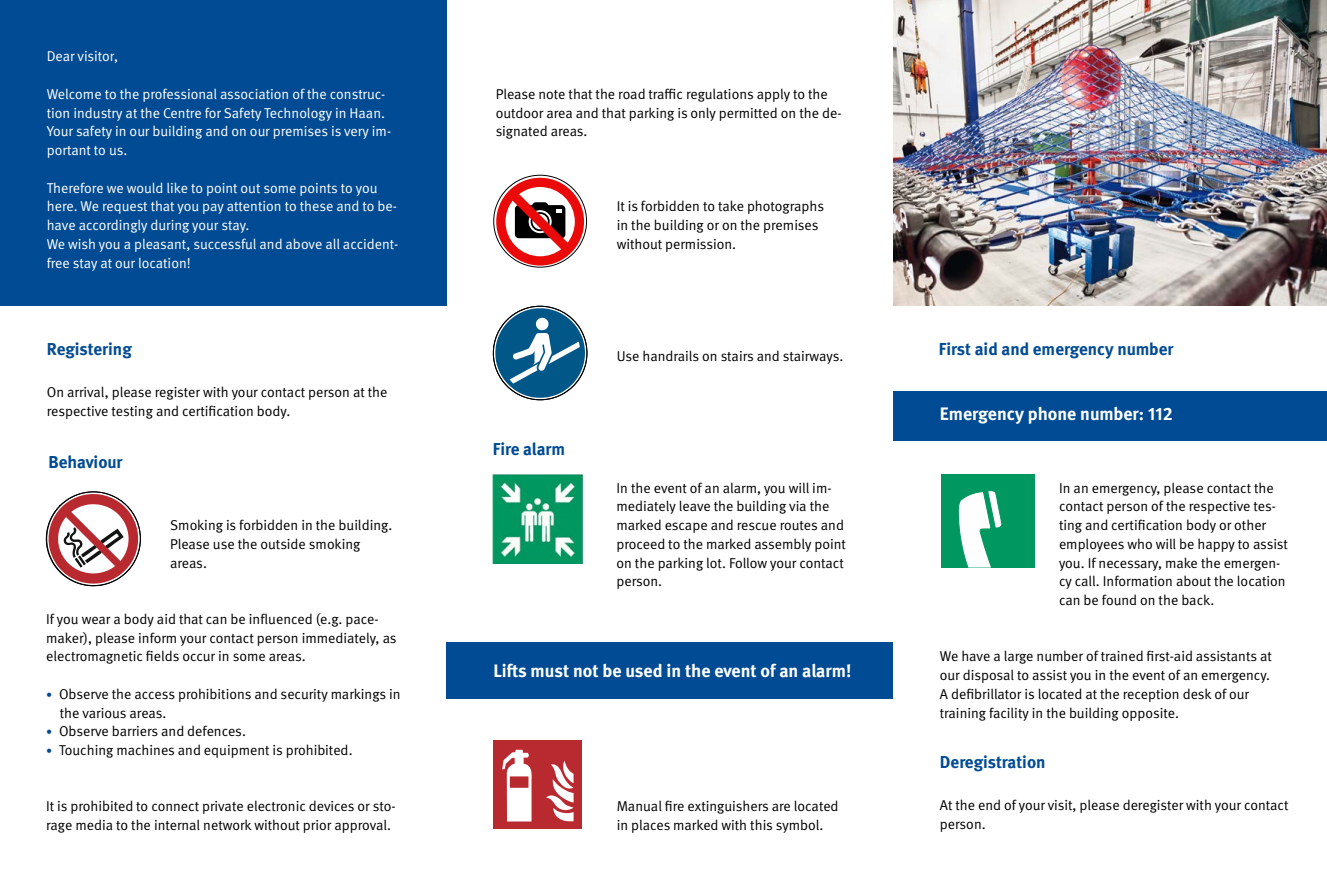
<style>
.page{position:relative;width:1327px;height:893px;background:#fff}
.page>*{position:absolute;margin:0;border:0;box-sizing:border-box;transform-origin:0 0}
.t1{font:700 18px "DGUV Meta";color:#fff}
.t2{font:700 17.25px "DGUV Meta";color:#004b93}
.t3{font:14.25px/18.8px "DGUV Meta";color:#000}
.t4{font:14.25px/18.8px "DGUV Meta";color:#fff}
.s1{font-size:12px;color:#004b93}
</style>
<div class="page">
<div style="left:0;top:0;width:446px;height:305px;background:#004b93"></div>
<svg style="left:46px;top:492px;width:94px;height:94px"></svg>
<svg style="left:496px;top:178px;width:88px;height:88px"></svg>
<svg style="left:493px;top:306px;width:94px;height:94px"></svg>
<img style="left:493px;top:474px;width:90px;height:90px">
<svg style="left:493px;top:740px;width:89px;height:89px"></svg>
<img style="left:893px;top:0;width:434px;height:305px">
<div style="left:893px;top:391px;width:434px;height:50px;background:#004b93"></div>
<svg style="left:941px;top:474px;width:93px;height:94px"></svg>
<div style="left:446px;top:643px;width:447px;height:56px;background:#004b93"></div>
<p class="t4" style="left:47px;top:47px;width:73px">Dear visitor,</p>
<p class="t4" style="left:47px;top:85px;width:346px">Welcome to the professional association of the construc&shy;tion industry at the Centre for Safety Technology in Haan.<br>Your safety in our building and on our premises is very im&shy;portant to us.</p>
<p class="t4" style="left:47px;top:179px;width:353px">Therefore we would like to point out some points to you here. We request that you pay attention to these and to be&shy;have accordingly during your stay.<br>We wish you a pleasant, successful and above all accident&shy;free stay at our location!</p>
<p class="t2" style="left:47px;top:339px;width:87px">Registering</p>
<p class="t3" style="left:47px;top:383px;width:342px">On arrival, please register with your contact person at the respective testing and certification body.</p>
<p class="t2" style="left:48px;top:451px;width:76px">Behaviour</p>
<p class="t3" style="left:170px;top:516px;width:224px">Smoking is forbidden in the building.<br>Please use the outside smoking areas.</p>
<p class="t3" style="left:46px;top:610px;width:352px">If you wear a body aid that can be influenced (e.g. pace&shy;maker), please inform your contact person immediately, as electromagnetic fields occur in some areas.</p>
<p class="t3" style="left:60px;top:685px;width:342px;text-indent:-14px"><span class="s1">•</span> Observe the access prohibitions and security markings in the various areas.</p>
<p class="t3" style="left:46px;top:722px;width:201px"><span class="s1">•</span> Observe barriers and defences.</p>
<p class="t3" style="left:46px;top:741px;width:308px"><span class="s1">•</span> Touching machines and equipment is prohibited.</p>
<p class="t3" style="left:46px;top:797px;width:351px">It is prohibited to connect private electronic devices or sto&shy;rage media to the internal network without prior approval.</p>
<p class="t3" style="left:496px;top:85px;width:347px">Please note that the road traffic regulations apply to the outdoor area and that parking is only permitted on the de&shy;signated areas.</p>
<p class="t3" style="left:617px;top:197px;width:209px">It is forbidden to take photographs in the building or on the premises without permission.</p>
<p class="t2" style="left:493px;top:439px;width:74px">Fire alarm</p>
<p class="t3" style="left:617px;top:347px;width:228px">Use handrails on stairs and stairways.</p>
<p class="t3" style="left:616px;top:479px;width:231px">In the event of an alarm, you will im&shy;mediately leave the building via the marked escape and rescue routes and proceed to the marked assembly point on the parking lot. Follow your contact person.</p>
<p class="t1" style="left:493px;top:660px;width:359px">Lifts must not be used in the event of an alarm!</p>
<p class="t3" style="left:617px;top:797px;width:223px">Manual fire extinguishers are located in places marked with this symbol.</p>
<p class="t2" style="left:939px;top:339px;width:236px">First aid and emergency number</p>
<p class="t1" style="left:940px;top:403px;width:234px">Emergency phone number: 112</p>
<p class="t3" style="left:1059px;top:479px;width:230px">In an emergency, please contact the contact person of the respective tes&shy;ting and certification body or other employees who will be happy to assist you. If necessary, make the emergen&shy;cy call. Information about the location can be found on the back.</p>
<p class="t3" style="left:940px;top:647px;width:333px">We have a large number of trained first-aid assistants at our disposal to assist you in the event of an emergency.<br>A defibrillator is located at the reception desk of our training facility in the building opposite.</p>
<p class="t2" style="left:940px;top:752px;width:107px">Deregistration</p>
<p class="t3" style="left:940px;top:796px;width:350px">At the end of your visit, please deregister with your contact person.</p>
</div>
